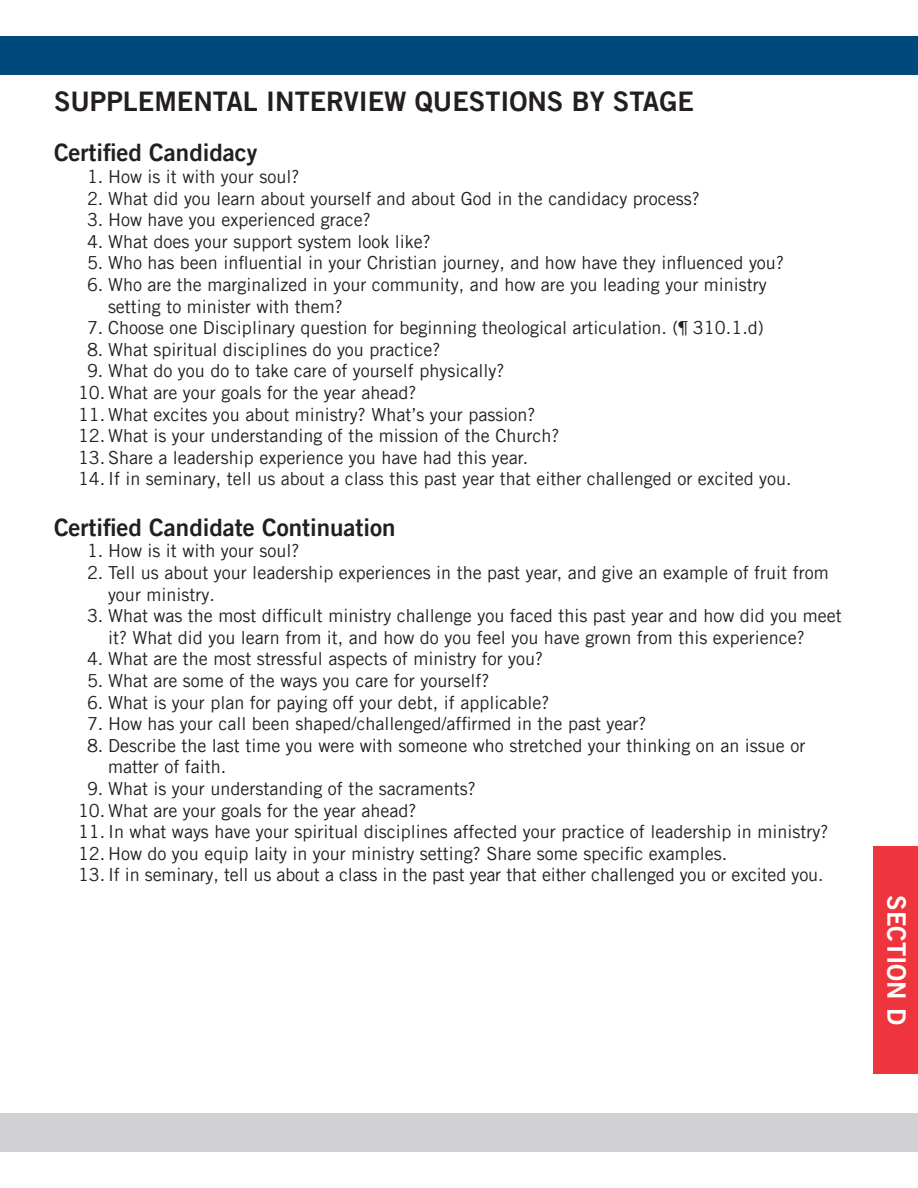
<style>
.page{position:relative;width:918px;height:1188px;background:#fff}
.page>*{position:absolute;margin:0;border:0;box-sizing:border-box;transform-origin:0 0}
.Section_Header{font:27px "Trade Gothic LT Pro Bd 2";color:#231f20}
.t1{font:25.5px "Trade Gothic LT Pro Bd 2";color:#fff}
.SubHeader{font:24px "Trade Gothic LT Pro Bd 2";color:#231f20}
.Body_Text{font:18px/21.6px "Trade Gothic LT Pro";color:#231f20}
</style>
<div class="page">
<div style="left:0;top:36px;width:918px;height:38px;background:#00497b"></div>
<div style="left:0;top:1114px;width:918px;height:38px;background:#d1d1d3"></div>
<div style="left:873px;top:846px;width:45px;height:227px;background:#ee343d"></div>
<p class="Section_Header" style="left:54px;top:85px;width:642px">SUPPLEMENTAL INTERVIEW QUESTIONS BY STAGE</p>
<p class="SubHeader" style="left:54px;top:138px;width:205px">Certified Candidacy</p>
<p class="Body_Text" style="left:87px;top:166px;width:214px">1. How is it with your soul?</p>
<p class="Body_Text" style="left:87px;top:187px;width:614px">2. What did you learn about yourself and about God in the candidacy process?</p>
<p class="Body_Text" style="left:87px;top:209px;width:285px">3. How have you experienced grace?</p>
<p class="Body_Text" style="left:87px;top:230px;width:345px">4. What does your support system look like?</p>
<p class="Body_Text" style="left:87px;top:252px;width:698px">5. Who has been influential in your Christian journey, and how have they influenced you?</p>
<p class="Body_Text" style="left:108px;top:274px;width:660px;text-indent:-21px">6. Who are the marginalized in your community, and how are you leading your ministry setting to minister with them?</p>
<p class="Body_Text" style="left:87px;top:317px;width:678px">7. Choose one Disciplinary question for beginning theological articulation. (¶ 310.1.d)</p>
<p class="Body_Text" style="left:87px;top:338px;width:355px">8. What spiritual disciplines do you practice?</p>
<p class="Body_Text" style="left:87px;top:360px;width:419px">9. What do you do to take care of yourself physically?</p>
<p class="Body_Text" style="left:78px;top:382px;width:340px">10. What are your goals for the year ahead?</p>
<p class="Body_Text" style="left:78px;top:403px;width:459px">11. What excites you about ministry? What’s your passion?</p>
<p class="Body_Text" style="left:78px;top:425px;width:483px">12. What is your understanding of the mission of the Church?</p>
<p class="Body_Text" style="left:78px;top:446px;width:452px">13.Share a leadership experience you have had this year.</p>
<p class="Body_Text" style="left:78px;top:468px;width:715px">14.If in seminary, tell us about a class this past year that either challenged or excited you.</p>
<p class="SubHeader" style="left:54px;top:512px;width:343px">Certified Candidate Continuation</p>
<p class="Body_Text" style="left:87px;top:540px;width:214px">1. How is it with your soul?</p>
<p class="Body_Text" style="left:108px;top:562px;width:722px;text-indent:-21px">2. Tell us about your leadership experiences in the past year, and give an example of fruit from your ministry.</p>
<p class="Body_Text" style="left:87px;top:605px;width:756px">3. What was the most difficult ministry challenge you faced this past year and how did you meet</p>
<p class="Body_Text" style="left:108px;top:626px;width:698px">it? What did you learn from it, and how do you feel you have grown from this experience?</p>
<p class="Body_Text" style="left:87px;top:648px;width:458px">4. What are the most stressful aspects of ministry for you?</p>
<p class="Body_Text" style="left:87px;top:670px;width:404px">5. What are some of the ways you care for yourself?</p>
<p class="Body_Text" style="left:87px;top:691px;width:464px">6. What is your plan for paying off your debt, if applicable?</p>
<p class="Body_Text" style="left:87px;top:713px;width:561px">7. How has your call been shaped/challenged/affirmed in the past year?</p>
<p class="Body_Text" style="left:108px;top:734px;width:699px;text-indent:-21px">8. Describe the last time you were with someone who stretched your thinking on an issue or matter of faith.</p>
<p class="Body_Text" style="left:87px;top:778px;width:390px">9. What is your understanding of the sacraments?</p>
<p class="Body_Text" style="left:78px;top:799px;width:340px">10. What are your goals for the year ahead?</p>
<p class="Body_Text" style="left:78px;top:821px;width:752px">11.In what ways have your spiritual disciplines affected your practice of leadership in ministry?</p>
<p class="Body_Text" style="left:78px;top:842px;width:651px">12.How do you equip laity in your ministry setting? Share some specific examples.</p>
<p class="Body_Text" style="left:78px;top:864px;width:747px">13.If in seminary, tell us about a class in the past year that either challenged you or excited you.</p>
<h2 class="t1" style="left:912px;top:895px;width:131px;rotate:90deg">SECTION D</h2>
</div>
